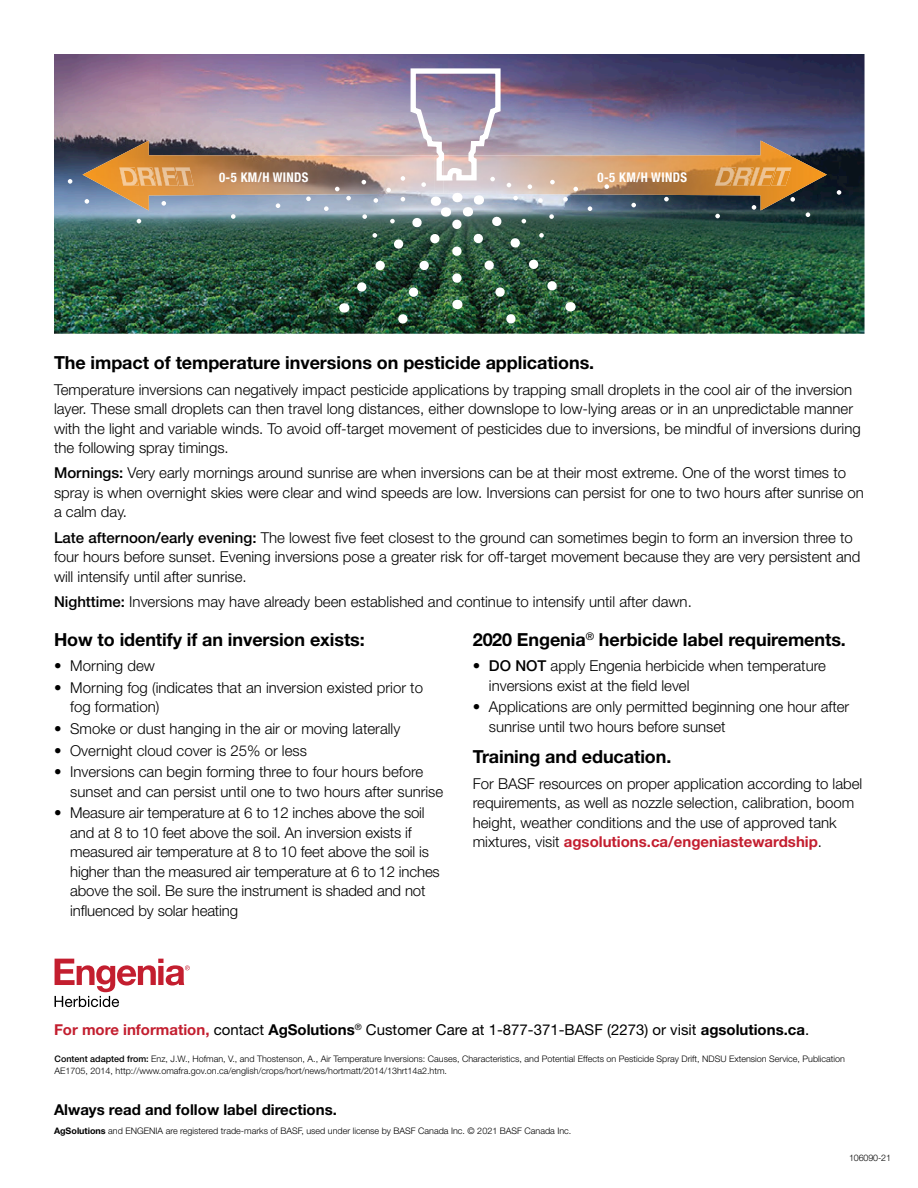
<style>
.page{position:relative;width:918px;height:1188px;background:#fff}
.page>*{position:absolute;margin:0;border:0;box-sizing:border-box;transform-origin:0 0}
.t1{font:700 18px "Helvetica Neue LT Std";letter-spacing:-.005em;color:#000}
.t2{font:300 15px/19.5px "Helvetica Neue LT Std";color:#000}
.t3{font:15px "Helvetica Neue LT Std";color:#000}
.t4{font:700 15px "Helvetica Neue LT Std";color:#000}
.t5{font:700 condensed 13.35px "Helvetica Neue";letter-spacing:.03em;color:#fff;scale:.96 1}
.t6{font:300 9px/12px "Helvetica Neue LT Std";color:#000}
.s1{font-weight:500}
.s2{font-weight:700;color:#c31e2f}
.s3{font-weight:700}
</style>
<div class="page">
<svg style="left:55px;top:959px;width:135px;height:48px"></svg>
<img style="left:54px;top:54px;width:811px;height:280px">
<img style="left:83px;top:141px;width:744px;height:69px">
<svg style="left:588px;top:206px;width:4px;height:5px"></svg>
<svg style="left:324px;top:206px;width:5px;height:5px"></svg>
<svg style="left:276px;top:203px;width:4px;height:5px"></svg>
<svg style="left:631px;top:203px;width:5px;height:4px"></svg>
<svg style="left:231px;top:214px;width:5px;height:5px"></svg>
<svg style="left:137px;top:219px;width:4px;height:4px"></svg>
<svg style="left:161px;top:201px;width:5px;height:5px"></svg>
<svg style="left:85px;top:199px;width:4px;height:5px"></svg>
<svg style="left:68px;top:179px;width:4px;height:5px"></svg>
<svg style="left:664px;top:197px;width:5px;height:4px"></svg>
<svg style="left:604px;top:184px;width:5px;height:5px"></svg>
<svg style="left:306px;top:197px;width:5px;height:4px"></svg>
<img style="left:335px;top:66px;width:243px;height:268px">
<svg style="left:715px;top:214px;width:5px;height:4px"></svg>
<svg style="left:790px;top:197px;width:5px;height:5px"></svg>
<svg style="left:752px;top:205px;width:4px;height:5px"></svg>
<svg style="left:806px;top:212px;width:4px;height:5px"></svg>
<svg style="left:837px;top:190px;width:4px;height:5px"></svg>
<img style="left:715px;top:168px;width:18px;height:18px">
<img style="left:733px;top:168px;width:17px;height:18px">
<img style="left:750px;top:168px;width:8px;height:18px">
<img style="left:758px;top:168px;width:13px;height:18px">
<img style="left:771px;top:168px;width:20px;height:18px">
<img style="left:119px;top:168px;width:18px;height:18px">
<img style="left:137px;top:168px;width:17px;height:18px">
<img style="left:154px;top:168px;width:8px;height:18px">
<img style="left:162px;top:168px;width:13px;height:18px">
<img style="left:175px;top:168px;width:19px;height:18px">
<p class="t5" style="left:219px;top:166px;width:95px">0-5 KM/H WINDS</p>
<p class="t5" style="left:598px;top:166px;width:95px">0-5 KM/H WINDS</p>
<p class="t1" style="left:54px;top:352px;width:542px">The impact of temperature inversions on pesticide applications.</p>
<p class="t2" style="left:54px;top:379px;width:808px">Temperature inversions can negatively impact pesticide applications by trapping small droplets in the cool air of the inversion layer. These small droplets can then travel long distances, either downslope to low-lying areas or in an unpredictable manner with the light and variable winds. To avoid off-target movement of pesticides due to inversions, be mindful of inversions during the following spray timings.</p>
<p class="t2" style="left:54px;top:463px;width:811px"><span class="s1">Mornings:</span> Very early mornings around sunrise are when inversions can be at their most extreme. One of the worst times to spray is when overnight skies were clear and wind speeds are low. Inversions can persist for one to two hours after sunrise on a calm day.</p>
<p class="t2" style="left:54px;top:527px;width:808px"><span class="s1">Late afternoon/early evening:</span> The lowest five feet closest to the ground can sometimes begin to form an inversion three to four hours before sunset. Evening inversions pose a greater risk for off-target movement because they are very persistent and will intensify until after sunrise.</p>
<p class="t2" style="left:54px;top:592px;width:639px"><span class="s1">Nighttime:</span> Inversions may have already been established and continue to intensify until after dawn.</p>
<p class="t1" style="left:54px;top:628px;width:312px">How to identify if an inversion exists:</p>
<p class="t2" style="left:54px;top:656px;width:102px">• Morning dew</p>
<p class="t2" style="left:70px;top:677px;width:354px;text-indent:-16px">• Morning fog (indicates that an inversion existed prior to fog formation)</p>
<p class="t2" style="left:54px;top:719px;width:348px">• Smoke or dust hanging in the air or moving laterally</p>
<p class="t2" style="left:54px;top:740px;width:254px">• Overnight cloud cover is 25% or less</p>
<p class="t2" style="left:70px;top:762px;width:375px;text-indent:-16px">• Inversions can begin forming three to four hours before sunset and can persist until one to two hours after sunrise</p>
<p class="t2" style="left:70px;top:803px;width:371px;text-indent:-16px">• Measure air temperature at 6 to 12 inches above the soil and at 8 to 10 feet above the soil. An inversion exists if measured air temperature at 8 to 10 feet above the soil is higher than the measured air temperature at 6 to 12 inches above the soil. Be sure the instrument is shaded and not influenced by solar heating</p>
<p class="t1" style="left:473px;top:628px;width:375px">2020 Engenia<sup>®</sup> herbicide label requirements.</p>
<p class="t2" style="left:489px;top:656px;width:339px;text-indent:-16px">• <span class="s1">DO NOT</span> apply Engenia herbicide when temperature inversions exist at the field level</p>
<p class="t2" style="left:489px;top:697px;width:362px;text-indent:-16px">• Applications are only permitted beginning one hour after sunrise until two hours before sunset</p>
<p class="t1" style="left:473px;top:746px;width:200px">Training and education.</p>
<p class="t2" style="left:473px;top:773px;width:391px">For BASF resources on proper application according to label requirements, as well as nozzle selection, calibration, boom height, weather conditions and the use of approved tank mixtures, visit <span class="s2">agsolutions.ca/engeniastewardship</span>.</p>
<p class="t3" style="left:54px;top:1020px;width:757px"><span class="s2">For more information,</span> contact <span class="s3">AgSolutions</span><sup>®</sup> Customer Care at 1-877-371-BASF (2273) or visit <span class="s3">agsolutions.ca</span>.</p>
<p class="t6" style="left:55px;top:1052px;width:792px"><span class="s1">Content adapted from:</span> Enz, J.W., Hofman, V., and Thostenson, A., Air Temperature Inversions: Causes, Characteristics, and Potential Effects on Pesticide Spray Drift, NDSU Extension Service, Publication<br>AE1705, 2014, http://www.omafra.gov.on.ca/english/crops/hort/news/hortmatt/2014/13hrt14a2.htm.</p>
<p class="t4" style="left:54px;top:1101px;width:284px">Always read and follow label directions.</p>
<p class="t6" style="left:54px;top:1125px;width:519px"><span class="s3">AgSolutions</span> and ENGENIA are registered trade-marks of BASF, used under license by BASF Canada Inc. © 2021 BASF Canada Inc.</p>
<p class="t6" style="left:849px;top:1152px;width:43px">106090-21</p>
</div>
